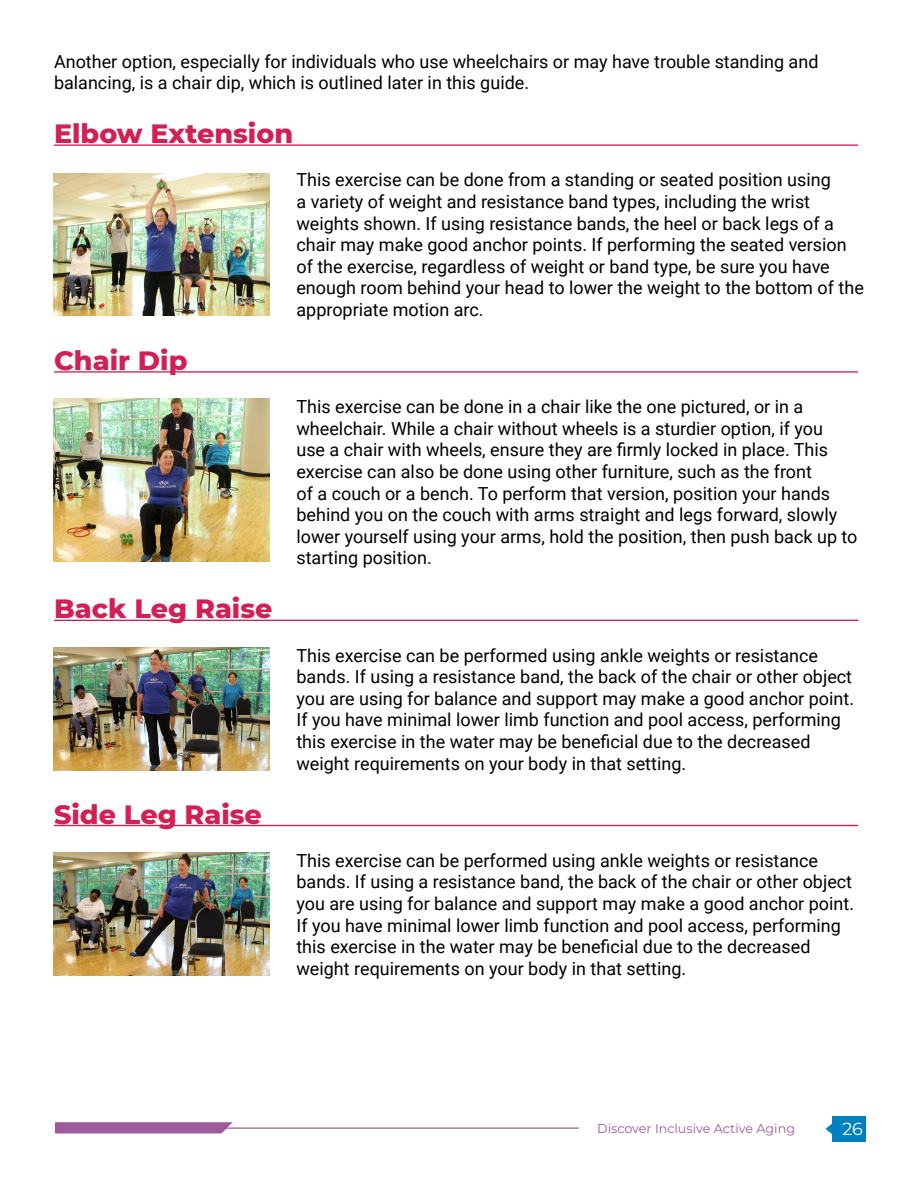
<style>
.page{position:relative;width:918px;height:1188px;background:#fff}
.page>*{position:absolute;margin:0;border:0;box-sizing:border-box;transform-origin:0 0}
.t1{font:800 27px "Montserrat";color:#d22054}
.t2{font:18px/21.6px "Roboto";color:#000}
.t3{font:17.55px "Montserrat";color:#fff}
.t4{font:12.75px "Montserrat";color:#9f5a99}
</style>
<div class="page">
<svg style="left:55px;top:1122px;width:178px;height:11px;background:#a3619d"></svg>
<hr style="left:224px;top:1128px;width:355px;height:1px;background:#9f5a99">
<div style="left:832px;top:1116px;width:34px;height:26px;background:#0181c0"></div>
<svg style="left:826px;top:1123px;width:6px;height:11px"></svg>
<hr style="left:54px;top:144px;width:804px;height:2px;background:#d22054">
<hr style="left:54px;top:371px;width:804px;height:2px;background:#d22054">
<hr style="left:54px;top:620px;width:805px;height:1px;background:#d22054">
<hr style="left:54px;top:825px;width:804px;height:1px;background:#d22054">
<img style="left:53px;top:174px;width:216px;height:141px">
<img style="left:53px;top:399px;width:216px;height:163px">
<img style="left:53px;top:648px;width:216px;height:122px">
<img style="left:53px;top:853px;width:216px;height:122px">
<p class="t2" style="left:54px;top:50px;width:766px">Another option, especially for individuals who use wheelchairs or may have trouble standing and balancing, is a chair dip, which is outlined later in this guide.</p>
<h1 class="t1" style="left:54px;top:114px;width:241px">Elbow Extension</h1>
<p class="t2" style="left:296px;top:168px;width:569px">This exercise can be done from a standing or seated position using<br>a variety of weight and resistance band types, including the wrist weights shown. If using resistance bands, the heel or back legs of a chair may make good anchor points. If performing the seated version of the exercise, regardless of weight or band type, be sure you have enough room behind your head to lower the weight to the bottom of the appropriate motion arc.</p>
<h1 class="t1" style="left:54px;top:341px;width:135px">Chair Dip</h1>
<p class="t2" style="left:296px;top:395px;width:563px">This exercise can be done in a chair like the one pictured, or in a wheelchair. While a chair without wheels is a sturdier option, if you<br>use a chair with wheels, ensure they are firmly locked in place. This exercise can also be done using other furniture, such as the front<br>of a couch or a bench. To perform that version, position your hands behind you on the couch with arms straight and legs forward, slowly lower yourself using your arms, hold the position, then push back up to starting position.</p>
<h1 class="t1" style="left:54px;top:589px;width:220px">Back Leg Raise</h1>
<p class="t2" style="left:296px;top:644px;width:559px">This exercise can be performed using ankle weights or resistance bands. If using a resistance band, the back of the chair or other object you are using for balance and support may make a good anchor point.<br>If you have minimal lower limb function and pool access, performing this exercise in the water may be beneficial due to the decreased weight requirements on your body in that setting.</p>
<h1 class="t1" style="left:54px;top:794px;width:209px">Side Leg Raise</h1>
<p class="t2" style="left:296px;top:849px;width:559px">This exercise can be performed using ankle weights or resistance bands. If using a resistance band, the back of the chair or other object you are using for balance and support may make a good anchor point.<br>If you have minimal lower limb function and pool access, performing this exercise in the water may be beneficial due to the decreased weight requirements on your body in that setting.</p>
<p class="t4" style="left:597px;top:1120px;width:199px">Discover Inclusive Active Aging</p>
<p class="t3" style="left:842px;top:1116px;width:22px">26</p>
</div>
